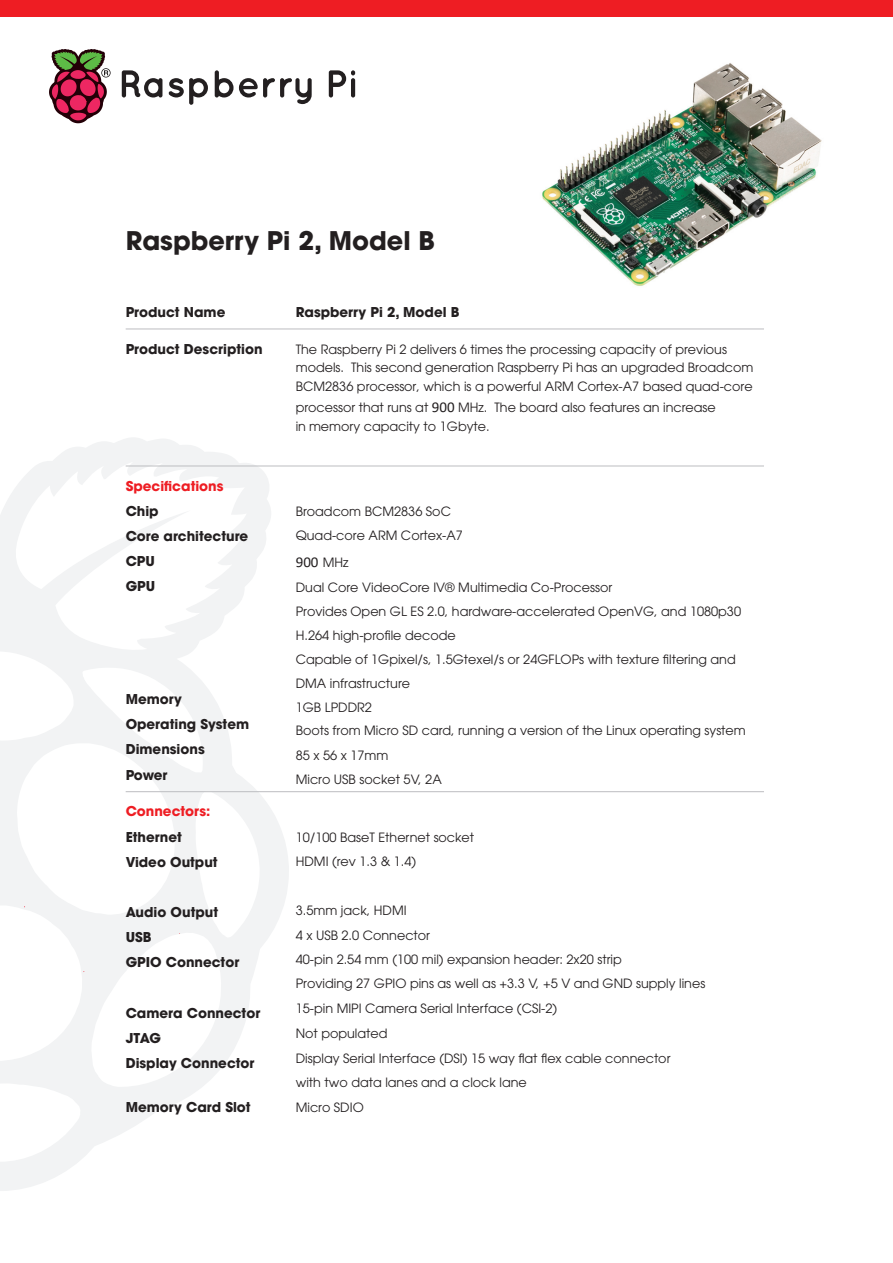
<style>
.page{position:relative;width:893px;height:1263px;background:#fff}
.page>*{position:absolute;margin:0;border:0;box-sizing:border-box;transform-origin:0 0}
.t1{font:700 25.5px "Avant Garde";color:#231f20}
.t2{font:15px "Calibri";color:#231f20}
.t3{font:700 13.5px/25.2px "Avant Garde";color:#231f20}
.t4{font:700 13.5px "Avant Garde";color:#ee1d23}
.t5{font:12.75px/24px "Avant Garde";color:#231f20}
.s1{font-family:"Calibri";font-size:15px}
.s2{font-family:"Avant Garde";font-size:12.75px}
</style>
<div class="page">
<svg style="left:0;top:438px;width:289px;height:753px"></svg>
<svg style="left:0;top:462px;width:260px;height:700px"></svg>
<div style="left:0;top:0;width:893px;height:17px;background:#ee1d23"></div>
<img style="left:542px;top:63px;width:280px;height:223px">
<hr style="left:126px;top:329px;width:638px;height:1px;background:#bcbdc0">
<hr style="left:126px;top:466px;width:638px;height:1px;background:#bcbdc0">
<hr style="left:126px;top:791px;width:638px;height:1px;background:#bcbdc0">
<svg style="left:49px;top:49px;width:62px;height:74px"></svg>
<svg style="left:122px;top:70px;width:40px;height:27px"></svg>
<svg style="left:168px;top:78px;width:40px;height:27px"></svg>
<svg style="left:215px;top:70px;width:97px;height:34px"></svg>
<svg style="left:329px;top:70px;width:26px;height:27px"></svg>
<h1 class="t1" style="left:126px;top:224px;width:311px">Raspberry Pi 2, Model B</h1>
<p class="t3" style="left:126px;top:299px;width:101px">Product Name</p>
<p class="t3" style="left:296px;top:299px;width:165px">Raspberry Pi 2, Model B</p>
<p class="t3" style="left:126px;top:336px;width:139px">Product Description</p>
<p class="t5" style="left:296px;top:340px;width:459px;line-height:18.8px">The Raspberry Pi 2 delivers 6 times the processing capacity of previous models. This second generation Raspberry Pi has an upgraded Broadcom<br>BCM2836 processor, which is a powerful ARM Cortex-A7 based quad-core</p>
<p class="t5" style="left:296px;top:397px;width:422px;line-height:19.5px">processor that runs at <span class="s1">900</span> MHz. The board also features an increase in memory capacity to 1Gbyte.</p>
<p class="t4" style="left:126px;top:477px;width:99px">Specifications</p>
<p class="t3" style="left:126px;top:498px;width:124px">Chip<br>Core architecture<br>CPU<br>GPU</p>
<p class="t3" style="left:126px;top:686px;width:125px">Memory<br>Operating System<br>Dimensions<br>Power</p>
<p class="t4" style="left:126px;top:803px;width:86px">Connectors:</p>
<p class="t3" style="left:126px;top:824px;width:94px">Ethernet<br>Video Output</p>
<p class="t3" style="left:126px;top:899px;width:115px">Audio Output<br>USB<br>GPIO Connector</p>
<p class="t3" style="left:126px;top:1000px;width:136px">Camera Connector<br>JTAG<br>Display Connector</p>
<p class="t3" style="left:126px;top:1094px;width:126px">Memory Card Slot</p>
<p class="t5" style="left:296px;top:499px;width:169px">Broadcom BCM2836 SoC<br>Quad-core ARM Cortex-A7</p>
<p class="t2" style="left:296px;top:551px;width:54px">900 <span class="s2">MHz</span></p>
<p class="t5" style="left:296px;top:575px;width:452px">Dual Core VideoCore IV® Multimedia Co-Processor<br>Provides Open GL ES 2.0, hardware-accelerated OpenVG, and 1080p30<br>H.264 high-profile decode<br>Capable of 1Gpixel/s, 1.5Gtexel/s or 24GFLOPs with texture filtering and DMA infrastructure<br>1GB LPDDR2<br>Boots from Micro SD card, running a version of the Linux operating system 85 x 56 x 17mm<br>Micro USB socket 5V, 2A</p>
<p class="t5" style="left:296px;top:825px;width:180px;line-height:24.6px">10/100 BaseT Ethernet socket<br>HDMI (rev 1.3 &amp; 1.4)</p>
<p class="t5" style="left:296px;top:898px;width:411px">3.5mm jack, HDMI<br>4 x USB 2.0 Connector<br>40-pin 2.54 mm (100 mil) expansion header: 2x20 strip<br>Providing 27 GPIO pins as well as +3.3 V, +5 V and GND supply lines</p>
<p class="t5" style="left:296px;top:996px;width:376px;line-height:24.6px">15-pin MIPI Camera Serial Interface (CSI-2)<br>Not populated<br>Display Serial Interface (DSI) 15 way flat flex cable connector with two data lanes and a clock lane<br>Micro SDIO</p>
</div>
